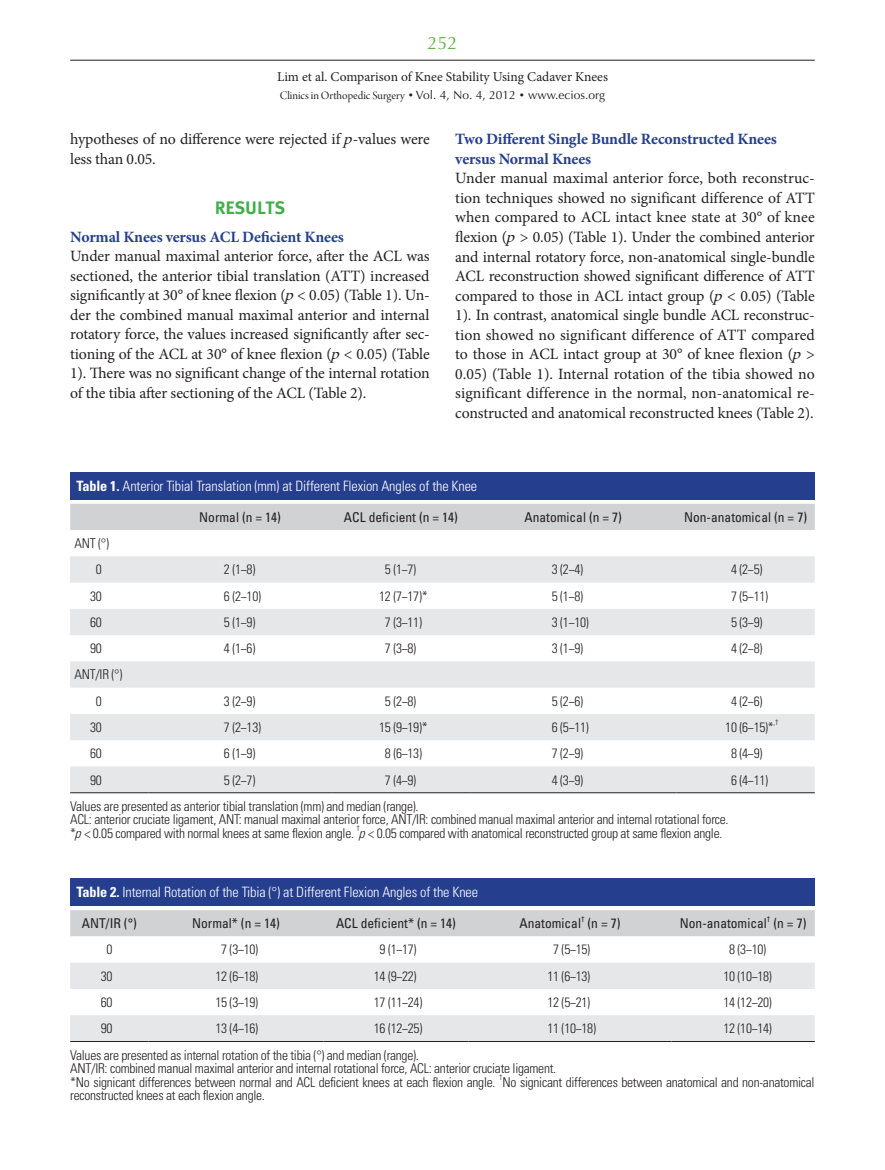
<style>
.page{position:relative;width:885px;height:1170px;background:#fff}
.page>*{position:absolute;margin:0;border:0;box-sizing:border-box;transform-origin:0 0}
.서론{font:700 18px "Meta Plus";letter-spacing:-.01em;color:#40ae49}
.t1{font:18px "Optima LT Std";color:#63b445}
.본문-첫문단{font:15.75px/19.5px "Minion Pro";letter-spacing:-.01em;color:#231f20;text-align:justify}
._1__제목{font:700 15.75px/19.5px "Minion Pro";letter-spacing:-.01em;color:#253f8e}
.표_제목{font:300 condensed 14.25px "Univers";letter-spacing:-.01em;color:#fff}
.표_본문{font:300 condensed 13.5px "Univers";letter-spacing:-.02em;color:#231f20}
.표_1_Line{font:condensed 13.5px "Univers";color:#231f20}
.t2{font:13.5px "Minion Pro";color:#231f20}
.t3{font:12px "Optima LT Std";color:#231f20}
.표_본문-2{font:300 condensed 7.8px "Univers";color:#231f20}
.표_1_Line-2{font:condensed 7.8px "Univers";color:#231f20}
.s1{font-family:"Arno Pro Display"}
.s2{font-size:9px}
.s3{font-style:italic}
.s4{font-weight:700}
</style>
<div class="page">
<hr style="left:70px;top:60px;width:744px;height:1px;background:#231f20">
<div style="left:70px;top:878px;width:744px;height:27px;background:#253f8e"></div>
<div style="left:70px;top:910px;width:744px;height:26px;background:#d1d2d4"></div>
<svg style="left:70px;top:963px;width:744px;height:78px;fill:#e6e7e9"></svg>
<hr style="left:70px;top:1041px;width:78px;height:1px;background:#231f20">
<hr style="left:148px;top:1041px;width:175px;height:1px;background:#231f20">
<hr style="left:323px;top:1041px;width:145px;height:1px;background:#231f20">
<hr style="left:468px;top:1041px;width:203px;height:1px;background:#231f20">
<hr style="left:671px;top:1041px;width:143px;height:1px;background:#231f20">
<div style="left:70px;top:472px;width:744px;height:27px;background:#253f8e"></div>
<div style="left:70px;top:503px;width:744px;height:27px;background:#d1d2d4"></div>
<svg style="left:70px;top:556px;width:744px;height:236px;fill:#e6e7e9"></svg>
<hr style="left:70px;top:792px;width:78px;height:1px;background:#231f20">
<hr style="left:148px;top:792px;width:184px;height:1px;background:#231f20">
<hr style="left:332px;top:792px;width:138px;height:1px;background:#231f20">
<hr style="left:470px;top:792px;width:206px;height:1px;background:#231f20">
<hr style="left:676px;top:792px;width:138px;height:1px;background:#231f20">
<p class="t1" style="left:427px;top:32px;width:32px">252</p>
<p class="t2" style="left:277px;top:68px;width:332px">Lim et al. Comparison of Knee Stability Using Cadaver Knees</p>
<p class="t3" style="left:280px;top:88px;width:327px"><span class="s1">Clinics in Orthopedic Surgery</span> <span class="s2">•</span> Vol. 4, No. 4, 2012 <span class="s2">•</span> www.ecios.org</p>
<p class="본문-첫문단" style="left:70px;top:130px;width:361px">hypotheses of no difference were rejected if <span class="s3">p</span>-values were less than 0.05.</p>
<p class="서론" style="left:215px;top:197px;width:72px">RESULTS</p>
<p class="_1__제목" style="left:70px;top:227px;width:275px">Normal Knees versus ACL Deficient Knees</p>
<p class="본문-첫문단" style="left:70px;top:246px;width:361px">Under manual maximal anterior force, after the ACL was sectioned, the anterior tibial translation (ATT) increased significantly at 30° of knee flexion (<span class="s3">p</span> &lt; 0.05) (Table 1). Un&shy;der the combined manual maximal anterior and internal rotatory force, the values increased significantly after sec&shy;tioning of the ACL at 30° of knee flexion (<span class="s3">p</span> &lt; 0.05) (Table 1). There was no significant change of the internal rotation of the tibia after sectioning of the ACL (Table 2).</p>
<p class="_1__제목" style="left:455px;top:129px;width:323px">Two Different Single Bundle Reconstructed Knees versus Normal Knees</p>
<p class="본문-첫문단" style="left:455px;top:169px;width:361px">Under manual maximal anterior force, both reconstruc&shy;tion techniques showed no significant difference of ATT when compared to ACL intact knee state at 30° of knee flexion (<span class="s3">p</span> &gt; 0.05) (Table 1). Under the combined anterior and internal rotatory force, non-anatomical single-bundle ACL reconstruction showed significant difference of ATT compared to those in ACL intact group (<span class="s3">p</span> &lt; 0.05) (Table 1). In contrast, anatomical single bundle ACL reconstruc&shy;tion showed no significant difference of ATT compared to those in ACL intact group at 30° of knee flexion (<span class="s3">p</span> &gt; 0.05) (Table 1). Internal rotation of the tibia showed no significant difference in the normal, non-anatomical re&shy;constructed and anatomical reconstructed knees (Table 2).</p>
<p class="표_제목" style="left:77px;top:477px;width:402px"><span class="s4">Table 1.</span> Anterior Tibial Translation (mm) at Different Flexion Angles of the Knee</p>
<p class="표_1_Line" style="left:199px;top:508px;width:83px">Normal (n = 14)</p>
<p class="표_1_Line" style="left:344px;top:508px;width:115px">ACL deficient (n = 14)</p>
<p class="표_1_Line" style="left:524px;top:508px;width:99px">Anatomical (n = 7)</p>
<p class="표_1_Line" style="left:684px;top:508px;width:124px">Non-anatomical (n = 7)</p>
<p class="표_본문" style="left:74px;top:535px;width:36px">ANT (°)</p>
<p class="표_본문" style="left:96px;top:561px;width:7px">0</p>
<p class="표_본문" style="left:224px;top:561px;width:33px">2 (1−8)</p>
<p class="표_본문" style="left:385px;top:561px;width:33px">5 (1−7)</p>
<p class="표_본문" style="left:551px;top:561px;width:33px">3 (2−4)</p>
<p class="표_본문" style="left:731px;top:561px;width:33px">4 (2−5)</p>
<p class="표_본문" style="left:90px;top:587px;width:13px">30</p>
<p class="표_본문" style="left:224px;top:587px;width:39px">6 (2−10)</p>
<p class="표_본문" style="left:379px;top:587px;width:50px">12 (7−17)*</p>
<p class="표_본문" style="left:551px;top:587px;width:33px">5 (1−8)</p>
<p class="표_본문" style="left:731px;top:587px;width:39px">7 (5−11)</p>
<p class="표_본문" style="left:90px;top:614px;width:13px">60</p>
<p class="표_본문" style="left:224px;top:614px;width:33px">5 (1−9)</p>
<p class="표_본문" style="left:385px;top:614px;width:39px">7 (3−11)</p>
<p class="표_본문" style="left:551px;top:614px;width:39px">3 (1−10)</p>
<p class="표_본문" style="left:731px;top:614px;width:33px">5 (3−9)</p>
<p class="표_본문" style="left:90px;top:640px;width:13px">90</p>
<p class="표_본문" style="left:224px;top:640px;width:33px">4 (1−6)</p>
<p class="표_본문" style="left:385px;top:640px;width:33px">7 (3−8)</p>
<p class="표_본문" style="left:551px;top:640px;width:33px">3 (1−9)</p>
<p class="표_본문" style="left:731px;top:640px;width:33px">4 (2−8)</p>
<p class="표_본문" style="left:74px;top:666px;width:49px">ANT/IR (°)</p>
<p class="표_본문" style="left:96px;top:692px;width:7px">0</p>
<p class="표_본문" style="left:224px;top:692px;width:33px">3 (2−9)</p>
<p class="표_본문" style="left:385px;top:692px;width:33px">5 (2−8)</p>
<p class="표_본문" style="left:551px;top:692px;width:33px">5 (2−6)</p>
<p class="표_본문" style="left:731px;top:692px;width:33px">4 (2−6)</p>
<p class="표_본문" style="left:90px;top:719px;width:13px">30</p>
<p class="표_본문" style="left:224px;top:719px;width:39px">7 (2−13)</p>
<p class="표_본문" style="left:379px;top:719px;width:50px">15 (9−19)*</p>
<p class="표_본문" style="left:551px;top:719px;width:39px">6 (5−11)</p>
<p class="표_본문" style="left:725px;top:719px;width:50px">10 (6−15)*</p>
<p class="표_본문-2" style="left:773px;top:718px;width:7px">,†</p>
<p class="표_본문" style="left:90px;top:745px;width:13px">60</p>
<p class="표_본문" style="left:224px;top:745px;width:33px">6 (1−9)</p>
<p class="표_본문" style="left:385px;top:745px;width:39px">8 (6−13)</p>
<p class="표_본문" style="left:551px;top:745px;width:33px">7 (2−9)</p>
<p class="표_본문" style="left:731px;top:745px;width:33px">8 (4−9)</p>
<p class="표_본문" style="left:90px;top:771px;width:13px">90</p>
<p class="표_본문" style="left:224px;top:771px;width:33px">5 (2−7)</p>
<p class="표_본문" style="left:385px;top:771px;width:33px">7 (4−9)</p>
<p class="표_본문" style="left:551px;top:771px;width:33px">4 (3−9)</p>
<p class="표_본문" style="left:731px;top:771px;width:39px">6 (4−11)</p>
<p class="표_본문" style="left:70px;top:797px;width:350px">Values are presented as anterior tibial translation (mm) and median (range).</p>
<p class="표_본문" style="left:70px;top:811px;width:659px">ACL: anterior cruciate ligament, ANT: manual maximal anterior force, ANT/IR: combined manual maximal anterior and internal rotational force.</p>
<p class="표_본문" style="left:70px;top:824px;width:653px">*<span class="s3">p</span> &lt; 0.05 compared with normal knees at same flexion angle. <span class="s3">p</span> &lt; 0.05 compared with anatomical reconstructed group at same flexion angle.</p>
<p class="표_본문-2" style="left:356px;top:823px;width:5px">†</p>
<p class="표_제목" style="left:77px;top:883px;width:403px"><span class="s4">Table 2.</span> Internal Rotation of the Tibia (°) at Different Flexion Angles of the Knee</p>
<p class="표_1_Line" style="left:82px;top:914px;width:56px">ANT/IR (°)</p>
<p class="표_1_Line" style="left:192px;top:914px;width:89px">Normal* (n = 14)</p>
<p class="표_1_Line" style="left:336px;top:914px;width:121px">ACL deficient* (n = 14)</p>
<p class="표_1_Line" style="left:519px;top:914px;width:63px">Anatomical</p>
<p class="표_1_Line-2" style="left:581px;top:913px;width:5px">†</p>
<p class="표_1_Line" style="left:587px;top:914px;width:34px">(n = 7)</p>
<p class="표_1_Line" style="left:679px;top:914px;width:88px">Non-anatomical</p>
<p class="표_1_Line-2" style="left:766px;top:913px;width:5px">†</p>
<p class="표_1_Line" style="left:773px;top:914px;width:34px">(n = 7)</p>
<p class="표_본문" style="left:106px;top:941px;width:7px">0</p>
<p class="표_본문" style="left:221px;top:941px;width:39px">7 (3−10)</p>
<p class="표_본문" style="left:379px;top:941px;width:39px">9 (1−17)</p>
<p class="표_본문" style="left:553px;top:941px;width:39px">7 (5−15)</p>
<p class="표_본문" style="left:729px;top:941px;width:39px">8 (3−10)</p>
<p class="표_본문" style="left:101px;top:967px;width:13px">30</p>
<p class="표_본문" style="left:215px;top:967px;width:44px">12 (6−18)</p>
<p class="표_본문" style="left:374px;top:967px;width:44px">14 (9−22)</p>
<p class="표_본문" style="left:547px;top:967px;width:44px">11 (6−13)</p>
<p class="표_본문" style="left:723px;top:967px;width:50px">10 (10−18)</p>
<p class="표_본문" style="left:101px;top:994px;width:13px">60</p>
<p class="표_본문" style="left:215px;top:994px;width:44px">15 (3−19)</p>
<p class="표_본문" style="left:374px;top:994px;width:50px">17 (11−24)</p>
<p class="표_본문" style="left:547px;top:994px;width:44px">12 (5−21)</p>
<p class="표_본문" style="left:723px;top:994px;width:50px">14 (12−20)</p>
<p class="표_본문" style="left:101px;top:1020px;width:13px">90</p>
<p class="표_본문" style="left:215px;top:1020px;width:44px">13 (4−16)</p>
<p class="표_본문" style="left:374px;top:1020px;width:50px">16 (12−25)</p>
<p class="표_본문" style="left:547px;top:1020px;width:50px">11 (10−18)</p>
<p class="표_본문" style="left:723px;top:1020px;width:50px">12 (10−14)</p>
<p class="표_본문" style="left:70px;top:1046px;width:350px">Values are presented as internal rotation of the tibia (°) and median (range).</p>
<p class="표_본문" style="left:70px;top:1060px;width:487px">ANT/IR: combined manual maximal anterior and internal rotational force, ACL: anterior cruciate ligament.</p>
<p class="표_본문" style="left:70px;top:1073px;width:427px">*No signicant differences between normal and ACL deficient knees at each flexion angle.</p>
<p class="표_본문-2" style="left:499px;top:1072px;width:5px">†</p>
<p class="표_본문" style="left:502px;top:1073px;width:313px">No signicant differences between anatomical and non-anatomical</p>
<p class="표_본문" style="left:70px;top:1087px;width:196px">reconstructed knees at each flexion angle.</p>
</div>
